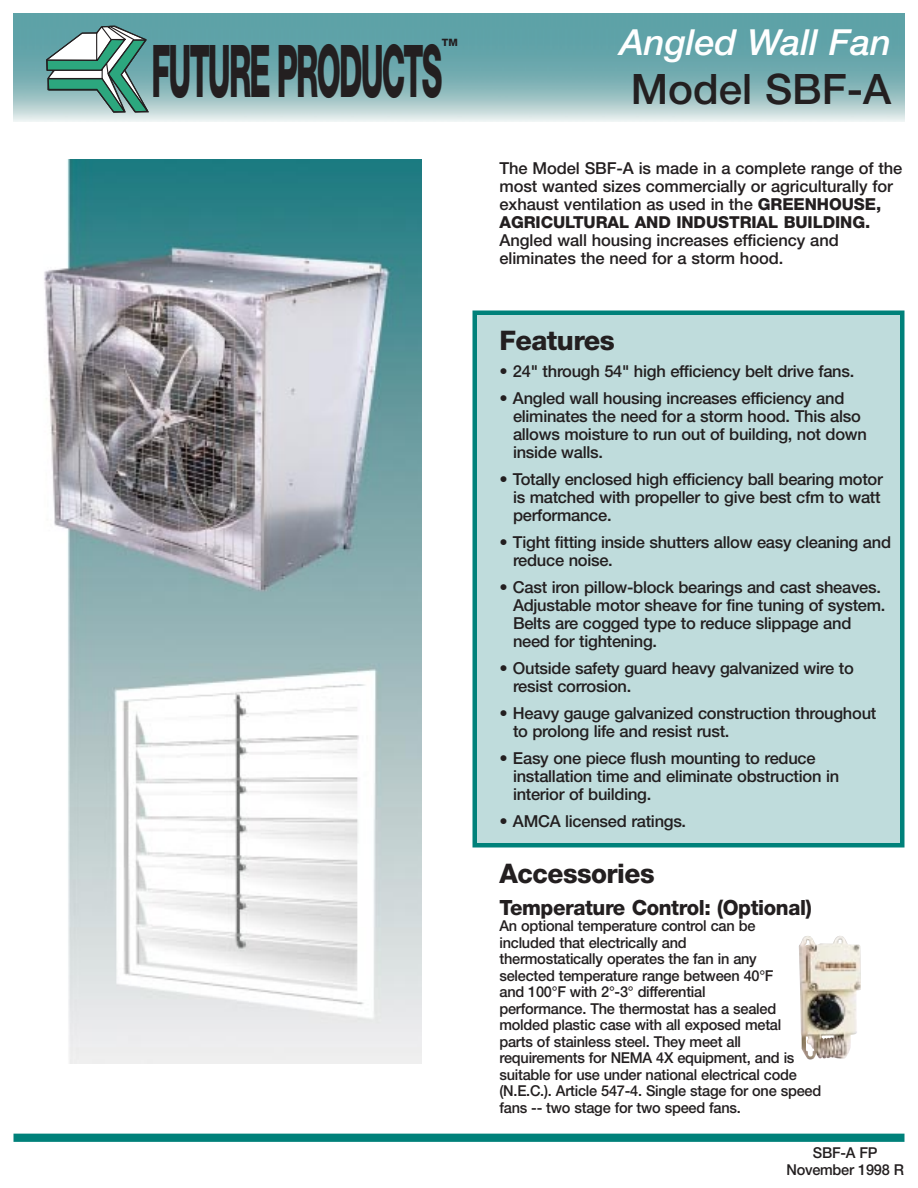
<style>
.page{position:relative;width:918px;height:1188px;background:#fff}
.page>*{position:absolute;margin:0;border:0;box-sizing:border-box;transform-origin:0 0}
.t1{font:800 72.9px "Helvetica Neue";letter-spacing:-.06em;color:#231f20;scale:.43 1}
.t2{font:500 42px "Helvetica Neue";color:#231f20}
.t3{font:italic 500 36px "Helvetica Neue";color:#fff}
.t4{font:800 27px "Helvetica Neue";letter-spacing:-.02em;color:#231f20}
.t5{font:800 21px "Helvetica Neue";letter-spacing:-.02em;color:#231f20}
.t6{font:500 16.5px/18px "Helvetica Neue";letter-spacing:-.015em;color:#231f20}
.t7{font:500 15px/16.5px "Helvetica Neue";letter-spacing:-.015em;color:#231f20}
.t8{font:800 10.2px "Helvetica Neue";color:#231f20}
.s1{font-weight:800}
</style>
<div class="page">
<img style="left:14px;top:14px;width:890px;height:108px">
<div style="left:475px;top:313px;width:427px;height:532px;background:#bfdcdc"></div>
<div style="left:472px;top:310px;width:432px;height:538px;border:4px solid #00817a"></div>
<img style="left:799px;top:936px;width:62px;height:123px">
<svg style="left:45px;top:25px;width:105px;height:88px"></svg>
<div style="left:14px;top:1134px;width:890px;height:8px;background:#00817a"></div>
<img style="left:44px;top:159px;width:378px;height:905px">
<p class="t8" style="left:442px;top:39px;width:17px">TM</p>
<h1 class="t1" style="left:152px;top:45px;width:678px">FUTURE PRODUCTS</h1>
<h3 class="t3" style="left:620px;top:29px;width:273px">Angled Wall Fan</h3>
<h2 class="t2" style="left:631px;top:74px;width:262px">Model SBF-A</h2>
<p class="t6" style="left:500px;top:160px;width:404px">The Model SBF-A is made in a complete range of the most wanted sizes commercially or agriculturally for exhaust ventilation as used in the <span class="s1">GREENHOUSE, AGRICULTURAL AND INDUSTRIAL BUILDING.</span></p>
<p class="t6" style="left:500px;top:232px;width:341px">Angled wall housing increases efficiency and eliminates the need for a storm hood.</p>
<h3 class="t4" style="left:500px;top:331px;width:117px">Features</h3>
<p class="t6" style="left:500px;top:364px;width:356px">• 24" through 54" high efficiency belt drive fans.</p>
<p class="t6" style="left:513px;top:391px;width:355px;text-indent:-14px">• Angled wall housing increases efficiency and eliminates the need for a storm hood. This also allows moisture to run out of building, not down inside walls.</p>
<p class="t6" style="left:513px;top:472px;width:371px;text-indent:-14px">• Totally enclosed high efficiency ball bearing motor is matched with propeller to give best cfm to watt performance.</p>
<p class="t6" style="left:513px;top:535px;width:380px;text-indent:-14px">• Tight fitting inside shutters allow easy cleaning and reduce noise.</p>
<p class="t6" style="left:513px;top:580px;width:374px;text-indent:-14px">• Cast iron pillow-block bearings and cast sheaves.<br>Adjustable motor sheave for fine tuning of system.<br>Belts are cogged type to reduce slippage and need for tightening.</p>
<p class="t6" style="left:513px;top:661px;width:342px;text-indent:-14px">• Outside safety guard heavy galvanized wire to resist corrosion.</p>
<p class="t6" style="left:513px;top:706px;width:365px;text-indent:-14px">• Heavy gauge galvanized construction throughout to prolong life and resist rust.</p>
<p class="t6" style="left:513px;top:751px;width:328px;text-indent:-14px">• Easy one piece flush mounting to reduce installation time and eliminate obstruction in interior of building.</p>
<p class="t6" style="left:500px;top:814px;width:188px">• AMCA licensed ratings.</p>
<h3 class="t4" style="left:500px;top:864px;width:157px">Accessories</h3>
<p class="t5" style="left:500px;top:900px;width:314px">Temperature Control: (Optional)</p>
<p class="t7" style="left:500px;top:919px;width:323px">An optional temperature control can be<br>included that electrically and<br>thermostatically operates the fan in any<br>selected temperature range between 40°F<br>and 100°F with 2°-3° differential<br>performance. The thermostat has a sealed molded plastic case with all exposed metal<br>parts of stainless steel. They meet all requirements for NEMA 4X equipment, and is suitable for use under national electrical code (N.E.C.). Article 547-4. Single stage for one speed fans -- two stage for two speed fans.</p>
<p class="t7" style="left:786px;top:1146px;width:119px;text-align:center">SBF-A FP<br>November 1998 R</p>
</div>
